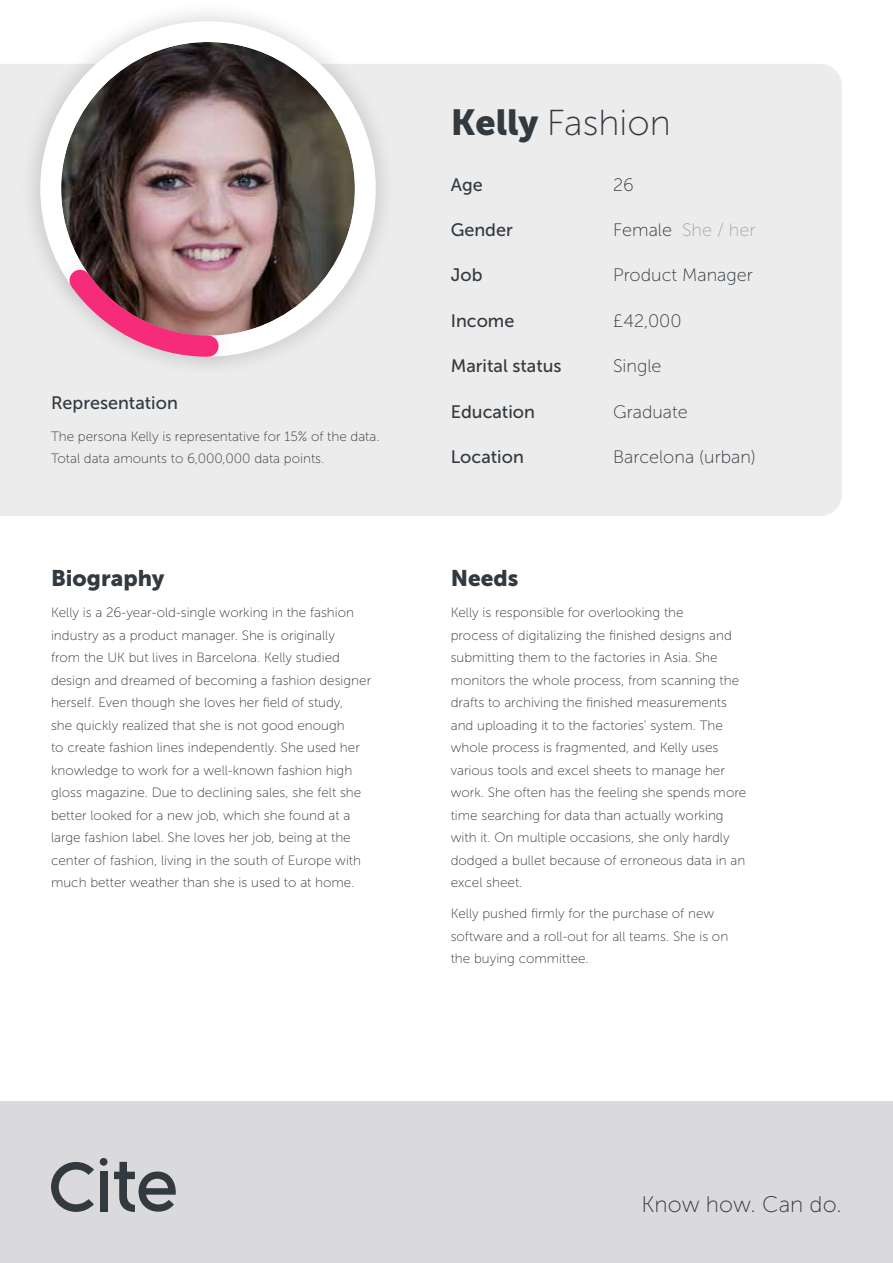
<style>
.page{position:relative;width:893px;height:1263px;background:#fff}
.page>*{position:absolute;margin:0;border:0;box-sizing:border-box;transform-origin:0 0}
.t1{font:36px "Museo Sans 100";color:#32393f}
.t2{font:22.5px "Museo Sans 900";color:#32393f}
.t3{font:22.5px "Museo Sans 100";color:#32393f}
.t4{font:18px "Museo Sans 500";color:#32393f}
.t5{font:18px "Museo Sans 100";color:#32393f}
.t6{font:18px "Museo Sans 100";color:#a3a6a8}
.t7{font:13.5px/22.5px "Museo Sans 100";color:#32393f}
.s1{font-family:"Museo Sans 900"}
.s2{color:#32393f}
</style>
<div class="page">
<div style="left:0;top:64px;width:842px;height:452px;background:#ececed"></div>
<div style="left:0;top:1102px;width:893px;height:161px;background:#dadadc"></div>
<div style="left:100px;top:1158px;width:7px;height:8px;background:#32393f;border-radius:50%"></div>
<svg style="left:114px;top:1162px;width:62px;height:50px"></svg>
<svg style="left:51px;top:1162px;width:43px;height:50px"></svg>
<div style="left:100px;top:1171px;width:7px;height:41px;background:#32393f"></div>
<div style="left:17px;top:0;width:382px;height:379px;background:#000;opacity:.1"></div>
<svg style="left:30px;top:11px;width:356px;height:356px"></svg>
<div style="left:48px;top:248px;width:193px;height:131px;background:#000;opacity:.1"></div>
<svg style="left:50px;top:251px;width:179px;height:116px;background:#be8c98"></svg>
<h3 class="t4" style="left:51px;top:393px;width:128px">Representation</h3>
<p class="t7" style="left:51px;top:425px;width:330px">The persona Kelly is representative for 15% of the data.<br>Total data amounts to 6,000,000 data points.</p>
<h2 class="t2" style="left:51px;top:565px;width:115px">Biography</h2>
<p class="t7" style="left:51px;top:601px;width:322px">Kelly is a 26-year-old-single working in the fashion industry as a product manager. She is originally<br>from the UK but lives in Barcelona. Kelly studied design and dreamed of becoming a fashion designer herself. Even though she loves her field of study,<br>she quickly realized that she is not good enough<br>to create fashion lines independently. She used her knowledge to work for a well-known fashion high gloss magazine. Due to declining sales, she felt she better looked for a new job, which she found at a large fashion label. She loves her job, being at the center of fashion, living in the south of Europe with much better weather than she is used to at home.</p>
<h1 class="t1" style="left:451px;top:103px;width:221px"><span class="s1">Kelly</span> Fashion</h1>
<h3 class="t4" style="left:451px;top:175px;width:33px">Age</h3>
<h3 class="t5" style="left:613px;top:175px;width:22px">26</h3>
<h3 class="t4" style="left:451px;top:220px;width:64px">Gender</h3>
<h3 class="t6" style="left:613px;top:220px;width:144px"><span class="s2">Female</span> She / her</h3>
<h3 class="t4" style="left:451px;top:265px;width:33px">Job</h3>
<h3 class="t5" style="left:613px;top:266px;width:141px">Product Manager</h3>
<h3 class="t4" style="left:451px;top:311px;width:65px">Income</h3>
<h3 class="t4" style="left:451px;top:356px;width:112px">Marital status</h3>
<h3 class="t4" style="left:451px;top:402px;width:86px">Education</h3>
<h3 class="t4" style="left:451px;top:447px;width:75px">Location</h3>
<h3 class="t5" style="left:613px;top:311px;width:70px">£42,000</h3>
<h3 class="t5" style="left:613px;top:356px;width:50px">Single</h3>
<h3 class="t5" style="left:613px;top:402px;width:76px">Graduate</h3>
<h3 class="t5" style="left:613px;top:447px;width:144px">Barcelona (urban)</h3>
<h2 class="t2" style="left:451px;top:565px;width:69px">Needs</h2>
<p class="t7" style="left:451px;top:601px;width:297px">Kelly is responsible for overlooking the<br>process of digitalizing the finished designs and submitting them to the factories in Asia. She monitors the whole process, from scanning the drafts to archiving the finished measurements and uploading it to the factories’ system. The whole process is fragmented, and Kelly uses various tools and excel sheets to manage her work. She often has the feeling she spends more time searching for data than actually working with it. On multiple occasions, she only hardly dodged a bullet because of erroneous data in an excel sheet.</p>
<p class="t7" style="left:451px;top:902px;width:279px">Kelly pushed firmly for the purchase of new software and a roll-out for all teams. She is on the buying committee.</p>
<h2 class="t3" style="left:642px;top:1192px;width:202px">Know how. Can do.</h2>
</div>
